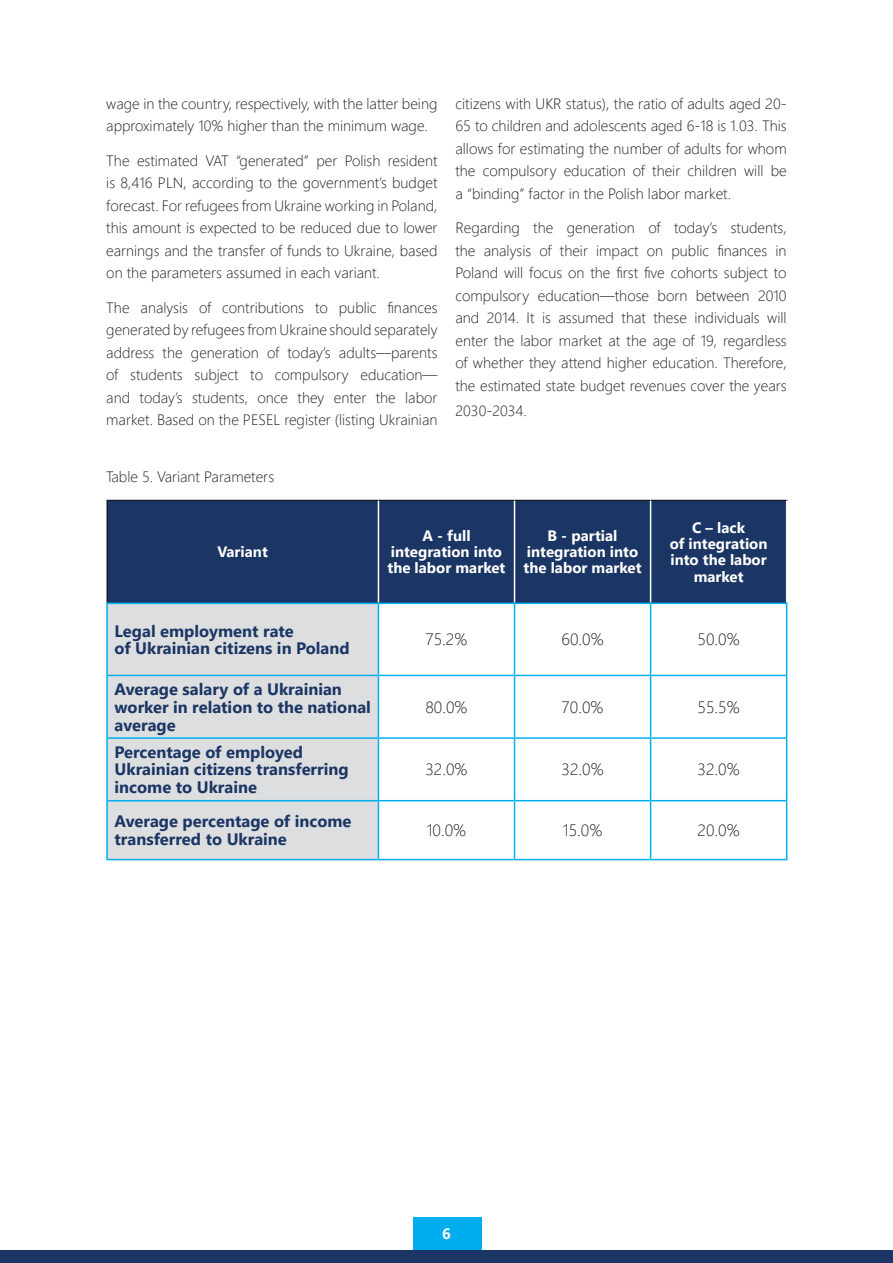
<style>
.page{position:relative;width:893px;height:1263px;background:#fff}
.page>*{position:absolute;margin:0;border:0;box-sizing:border-box;transform-origin:0 0}
.Normal_wrd_10{font:700 16.5px/17.9px "Segoe UI";color:#1b3664}
.Normal_wrd_10-2{font:300 16.5px "Segoe UI";color:#231f20}
.Normal_wrd_6{font:300 15px/22.5px "Segoe UI";color:#231f20;text-align:justify}
.Normal_wrd_10-3{font:700 15px/16.2px "Segoe UI";color:#fff;text-align:center}
</style>
<div class="page">
<div style="left:414px;top:1217px;width:68px;height:42px;background:#00aeef"></div>
<div style="left:0;top:1250px;width:893px;height:13px;background:#1b3664"></div>
<div style="left:108px;top:501px;width:678px;height:102px;background:#1b3664"></div>
<div style="left:108px;top:604px;width:270px;height:255px;background:#dddee0"></div>
<hr style="left:107px;top:501px;width:1px;height:102px;background:#000001">
<hr style="left:107px;top:500px;width:271px;height:1px;background:#000001">
<hr style="left:378px;top:500px;width:136px;height:1px;background:#000001">
<hr style="left:514px;top:500px;width:137px;height:1px;background:#000001">
<hr style="left:651px;top:500px;width:136px;height:1px;background:#000001">
<hr style="left:378px;top:501px;width:1px;height:102px;background:#fff">
<hr style="left:514px;top:501px;width:1px;height:102px;background:#fff">
<hr style="left:650px;top:501px;width:1px;height:102px;background:#fff">
<hr style="left:106px;top:603px;width:272px;height:1px;background:#00aeef">
<hr style="left:106px;top:604px;width:2px;height:71px;background:#00aeef">
<hr style="left:106px;top:675px;width:272px;height:1px;background:#00aeef">
<hr style="left:106px;top:676px;width:2px;height:61px;background:#00aeef">
<hr style="left:106px;top:737px;width:272px;height:2px;background:#00aeef">
<hr style="left:106px;top:739px;width:2px;height:61px;background:#00aeef">
<hr style="left:106px;top:800px;width:272px;height:1px;background:#00aeef">
<hr style="left:106px;top:801px;width:2px;height:58px;background:#00aeef">
<hr style="left:106px;top:859px;width:272px;height:1px;background:#00aeef">
<hr style="left:378px;top:603px;width:136px;height:1px;background:#00aeef">
<hr style="left:378px;top:604px;width:1px;height:71px;background:#00aeef">
<hr style="left:514px;top:603px;width:137px;height:1px;background:#00aeef">
<hr style="left:514px;top:604px;width:1px;height:71px;background:#00aeef">
<hr style="left:651px;top:603px;width:136px;height:1px;background:#00aeef">
<hr style="left:650px;top:604px;width:1px;height:71px;background:#00aeef">
<hr style="left:786px;top:604px;width:1px;height:71px;background:#00aeef">
<hr style="left:378px;top:675px;width:136px;height:1px;background:#00aeef">
<hr style="left:378px;top:676px;width:1px;height:61px;background:#00aeef">
<hr style="left:514px;top:675px;width:137px;height:1px;background:#00aeef">
<hr style="left:514px;top:676px;width:1px;height:61px;background:#00aeef">
<hr style="left:651px;top:675px;width:136px;height:1px;background:#00aeef">
<hr style="left:650px;top:676px;width:1px;height:61px;background:#00aeef">
<hr style="left:786px;top:676px;width:1px;height:61px;background:#00aeef">
<hr style="left:378px;top:737px;width:136px;height:2px;background:#00aeef">
<hr style="left:378px;top:739px;width:1px;height:61px;background:#00aeef">
<hr style="left:514px;top:737px;width:137px;height:2px;background:#00aeef">
<hr style="left:514px;top:739px;width:1px;height:61px;background:#00aeef">
<hr style="left:651px;top:737px;width:136px;height:2px;background:#00aeef">
<hr style="left:650px;top:739px;width:1px;height:61px;background:#00aeef">
<hr style="left:786px;top:739px;width:1px;height:61px;background:#00aeef">
<hr style="left:378px;top:800px;width:136px;height:1px;background:#00aeef">
<hr style="left:378px;top:801px;width:1px;height:58px;background:#00aeef">
<hr style="left:378px;top:859px;width:136px;height:1px;background:#00aeef">
<hr style="left:514px;top:800px;width:137px;height:1px;background:#00aeef">
<hr style="left:514px;top:801px;width:1px;height:58px;background:#00aeef">
<hr style="left:514px;top:859px;width:137px;height:1px;background:#00aeef">
<hr style="left:651px;top:800px;width:136px;height:1px;background:#00aeef">
<hr style="left:650px;top:801px;width:1px;height:58px;background:#00aeef">
<hr style="left:786px;top:801px;width:1px;height:58px;background:#00aeef">
<hr style="left:651px;top:859px;width:136px;height:1px;background:#00aeef">
<p class="Normal_wrd_6" style="left:106px;top:91px;width:333px">wage in the country, respectively, with the latter being approximately 10% higher than the minimum wage.</p>
<p class="Normal_wrd_6" style="left:106px;top:148px;width:333px">The estimated VAT “generated” per Polish resident is 8,416 PLN, according to the government’s budget forecast. For refugees from Ukraine working in Poland, this amount is expected to be reduced due to lower earnings and the transfer of funds to Ukraine, based on the parameters assumed in each variant.</p>
<p class="Normal_wrd_6" style="left:106px;top:295px;width:333px">The analysis of contributions to public finances generated by refugees from Ukraine should separately address the generation of today’s adults—parents of students subject to compulsory education— and today’s students, once they enter the labor market. Based on the PESEL register (listing Ukrainian</p>
<p class="Normal_wrd_6" style="left:106px;top:464px;width:169px">Table 5. Variant Parameters</p>
<p class="Normal_wrd_6" style="left:455px;top:91px;width:333px">citizens with UKR status), the ratio of adults aged 20- 65 to children and adolescents aged 6-18 is 1.03. This allows for estimating the number of adults for whom the compulsory education of their children will be a “binding” factor in the Polish labor market.</p>
<p class="Normal_wrd_6" style="left:455px;top:215px;width:333px">Regarding the generation of today’s students, the analysis of their impact on public finances in Poland will focus on the first five cohorts subject to compulsory education—those born between 2010 and 2014. It is assumed that these individuals will enter the labor market at the age of 19, regardless of whether they attend higher education. Therefore, the estimated state budget revenues cover the years</p>
<p class="Normal_wrd_6" style="left:455px;top:397px;width:73px">2030-2034.</p>
<p class="Normal_wrd_10-3" style="left:218px;top:543px;width:52px">Variant</p>
<p class="Normal_wrd_10-3" style="left:387px;top:526px;width:119px">A - full integration into the labor market</p>
<p class="Normal_wrd_10-3" style="left:524px;top:526px;width:119px">B - partial integration into the labor market</p>
<p class="Normal_wrd_10-3" style="left:670px;top:518px;width:99px">C – lack<br>of integration into the labor market</p>
<p class="Normal_wrd_10" style="left:115px;top:620px;width:237px">Legal employment rate<br>of Ukrainian citizens in Poland</p>
<p class="Normal_wrd_10-2" style="left:426px;top:624px;width:43px">75.2%</p>
<p class="Normal_wrd_10-2" style="left:561px;top:624px;width:44px">60.0%</p>
<p class="Normal_wrd_10-2" style="left:698px;top:624px;width:44px">50.0%</p>
<p class="Normal_wrd_10" style="left:115px;top:679px;width:258px">Average salary of a Ukrainian worker in relation to the national average</p>
<p class="Normal_wrd_10-2" style="left:425px;top:691px;width:44px">80.0%</p>
<p class="Normal_wrd_10-2" style="left:562px;top:691px;width:43px">70.0%</p>
<p class="Normal_wrd_10-2" style="left:698px;top:691px;width:44px">55.5%</p>
<p class="Normal_wrd_10" style="left:115px;top:741px;width:236px">Percentage of employed<br>Ukrainian citizens transferring income to Ukraine</p>
<p class="Normal_wrd_10-2" style="left:425px;top:754px;width:44px">32.0%</p>
<p class="Normal_wrd_10-2" style="left:561px;top:754px;width:44px">32.0%</p>
<p class="Normal_wrd_10-2" style="left:698px;top:754px;width:44px">32.0%</p>
<p class="Normal_wrd_10" style="left:115px;top:811px;width:238px">Average percentage of income transferred to Ukraine</p>
<p class="Normal_wrd_10-2" style="left:427px;top:815px;width:41px">10.0%</p>
<p class="Normal_wrd_10-2" style="left:563px;top:815px;width:41px">15.0%</p>
<p class="Normal_wrd_10-2" style="left:698px;top:815px;width:44px">20.0%</p>
<p class="Normal_wrd_10-3" style="left:442px;top:1224px;width:10px">6</p>
</div>
